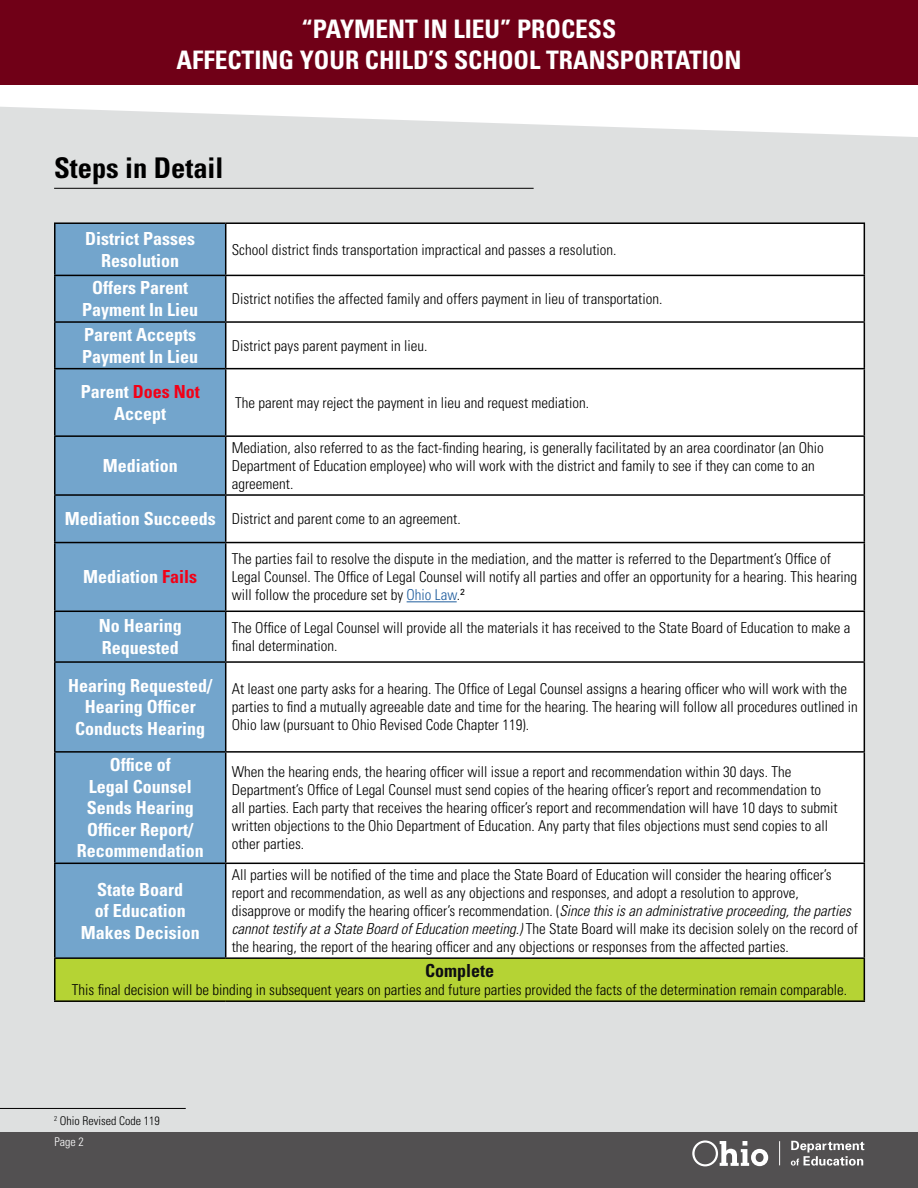
<style>
.page{position:relative;width:918px;height:1188px;background:#fff}
.page>*{position:absolute;margin:0;border:0;box-sizing:border-box;transform-origin:0 0}
.t1{font:700 condensed 28.5px "Univers LT Std";color:#000}
.t2{font:700 condensed 25.5px "Univers LT Std";color:#fff}
.t3{font:700 condensed 18px/21.6px "Univers LT Std";color:#fff;text-align:center}
.t4{font:700 condensed 18px "Univers LT Std";color:#f20017}
.t5{font:700 condensed 18px "Univers LT Std";color:#0e0e12}
.t6{font:300 condensed 15px/18px "Univers LT Std";color:#000}
.t7{font:300 condensed 12px "Univers LT Std";color:#000}
.t8{font:300 condensed 12px "Univers LT Std";color:#fff}
.s1{color:#fff}
.s2{color:#f20017}
.s3{color:#215e9e}
.s4{font-style:italic}
</style>
<div class="page">
<div style="left:0;top:106px;width:918px;height:1027px;background:#dee0e0"></div>
<div style="left:0;top:1133px;width:918px;height:55px;background:#525051"></div>
<div style="left:0;top:0;width:918px;height:84px;background:#700017"></div>
<hr style="left:54px;top:188px;width:480px;height:1px;background:#000">
<div style="left:56px;top:224px;width:169px;height:733px;background:#73a5cc"></div>
<svg style="left:226px;top:224px;width:638px;height:733px"></svg>
<div style="left:55px;top:958px;width:809px;height:43px;background:#b5d334"></div>
<hr style="left:54px;top:222px;width:172px;height:2px;background:#000">
<hr style="left:54px;top:224px;width:2px;height:51px;background:#000">
<hr style="left:226px;top:222px;width:639px;height:2px;background:#000">
<hr style="left:225px;top:224px;width:1px;height:51px;background:#000">
<hr style="left:864px;top:224px;width:1px;height:51px;background:#000">
<hr style="left:54px;top:275px;width:172px;height:1px;background:#000">
<hr style="left:54px;top:276px;width:2px;height:45px;background:#000">
<hr style="left:226px;top:275px;width:639px;height:1px;background:#000">
<hr style="left:225px;top:276px;width:1px;height:45px;background:#000">
<hr style="left:864px;top:276px;width:1px;height:45px;background:#000">
<hr style="left:54px;top:321px;width:172px;height:2px;background:#000">
<hr style="left:54px;top:323px;width:2px;height:45px;background:#000">
<hr style="left:226px;top:321px;width:639px;height:2px;background:#000">
<hr style="left:225px;top:323px;width:1px;height:45px;background:#000">
<hr style="left:864px;top:323px;width:1px;height:45px;background:#000">
<hr style="left:54px;top:368px;width:172px;height:1px;background:#000">
<hr style="left:54px;top:369px;width:2px;height:66px;background:#000">
<hr style="left:226px;top:368px;width:639px;height:1px;background:#000">
<hr style="left:225px;top:369px;width:1px;height:66px;background:#000">
<hr style="left:864px;top:369px;width:1px;height:66px;background:#000">
<hr style="left:54px;top:435px;width:172px;height:2px;background:#000">
<hr style="left:54px;top:437px;width:2px;height:57px;background:#000">
<hr style="left:226px;top:435px;width:639px;height:2px;background:#000">
<hr style="left:225px;top:437px;width:1px;height:57px;background:#000">
<hr style="left:864px;top:437px;width:1px;height:57px;background:#000">
<hr style="left:54px;top:494px;width:172px;height:2px;background:#000">
<hr style="left:54px;top:496px;width:2px;height:46px;background:#000">
<hr style="left:226px;top:494px;width:639px;height:2px;background:#000">
<hr style="left:225px;top:496px;width:1px;height:46px;background:#000">
<hr style="left:864px;top:496px;width:1px;height:46px;background:#000">
<hr style="left:54px;top:542px;width:172px;height:1px;background:#000">
<hr style="left:54px;top:543px;width:2px;height:68px;background:#000">
<hr style="left:226px;top:542px;width:639px;height:1px;background:#000">
<hr style="left:225px;top:543px;width:1px;height:68px;background:#000">
<hr style="left:864px;top:543px;width:1px;height:68px;background:#000">
<hr style="left:54px;top:611px;width:172px;height:1px;background:#000">
<hr style="left:54px;top:612px;width:2px;height:49px;background:#000">
<hr style="left:226px;top:611px;width:639px;height:1px;background:#000">
<hr style="left:225px;top:612px;width:1px;height:49px;background:#000">
<hr style="left:864px;top:612px;width:1px;height:49px;background:#000">
<hr style="left:54px;top:661px;width:172px;height:2px;background:#000">
<hr style="left:54px;top:663px;width:2px;height:88px;background:#000">
<hr style="left:226px;top:661px;width:639px;height:2px;background:#000">
<hr style="left:225px;top:663px;width:1px;height:88px;background:#000">
<hr style="left:864px;top:663px;width:1px;height:88px;background:#000">
<hr style="left:54px;top:751px;width:172px;height:2px;background:#000">
<hr style="left:54px;top:753px;width:2px;height:110px;background:#000">
<hr style="left:226px;top:751px;width:639px;height:2px;background:#000">
<hr style="left:225px;top:753px;width:1px;height:110px;background:#000">
<hr style="left:864px;top:753px;width:1px;height:110px;background:#000">
<hr style="left:54px;top:863px;width:172px;height:1px;background:#000">
<hr style="left:54px;top:864px;width:2px;height:93px;background:#000">
<hr style="left:226px;top:863px;width:639px;height:1px;background:#000">
<hr style="left:225px;top:864px;width:1px;height:93px;background:#000">
<hr style="left:864px;top:864px;width:1px;height:93px;background:#000">
<hr style="left:54px;top:957px;width:172px;height:2px;background:#000">
<hr style="left:54px;top:959px;width:2px;height:41px;background:#000">
<hr style="left:226px;top:957px;width:639px;height:2px;background:#000">
<hr style="left:864px;top:959px;width:1px;height:41px;background:#000">
<hr style="left:54px;top:1000px;width:172px;height:2px;background:#000">
<hr style="left:226px;top:1000px;width:639px;height:2px;background:#000">
<hr style="left:407px;top:601px;width:50px;height:1px;background:#215e9e">
<svg style="left:692px;top:1140px;width:76px;height:26px"></svg>
<svg style="left:779px;top:1141px;width:1px;height:24px"></svg>
<svg style="left:791px;top:1141px;width:73px;height:25px"></svg>
<hr style="left:0;top:1108px;width:186px;height:1px;background:#000">
<p class="t2" style="left:302px;top:13px;width:316px">“PAYMENT IN LIEU” PROCESS</p>
<p class="t2" style="left:176px;top:44px;width:567px">AFFECTING YOUR CHILD’S SCHOOL TRANSPORTATION</p>
<p class="t1" style="left:54px;top:151px;width:171px">Steps in Detail</p>
<p class="t3" style="left:85px;top:228px;width:111px">District Passes<br>Resolution</p>
<p class="t6" style="left:232px;top:240px;width:386px">School district finds transportation impractical and passes a resolution.</p>
<p class="t3" style="left:82px;top:277px;width:117px">Offers Parent<br>Payment In Lieu</p>
<p class="t6" style="left:232px;top:290px;width:432px">District notifies the affected family and offers payment in lieu of transportation.</p>
<p class="t3" style="left:84px;top:324px;width:113px">Parent Accepts</p>
<p class="t3" style="left:82px;top:345px;width:117px">Payment In Lieu</p>
<p class="t4" style="left:81px;top:381px;width:120px"><span class="s1">Parent</span> Does Not</p>
<p class="t3" style="left:114px;top:402px;width:54px">Accept</p>
<p class="t3" style="left:103px;top:455px;width:77px">Mediation</p>
<p class="t6" style="left:232px;top:337px;width:197px">District pays parent payment in lieu.</p>
<p class="t6" style="left:235px;top:394px;width:355px">The parent may reject the payment in lieu and request mediation.</p>
<p class="t6" style="left:232px;top:439px;width:594px">Mediation, also referred to as the fact-finding hearing, is generally facilitated by an area coordinator (an Ohio<br>Department of Education employee) who will work with the district and family to see if they can come to an agreement.</p>
<p class="t3" style="left:65px;top:508px;width:153px">Mediation Succeeds</p>
<p class="t6" style="left:232px;top:510px;width:231px">District and parent come to an agreement.</p>
<p class="t3" style="left:83px;top:566px;width:115px">Mediation <span class="s2">Fails</span></p>
<p class="t6" style="left:232px;top:550px;width:627px">The parties fail to resolve the dispute in the mediation, and the matter is referred to the Department’s Office of<br>Legal Counsel. The Office of Legal Counsel will notify all parties and offer an opportunity for a hearing. This hearing will follow the procedure set by <span class="s3">Ohio Law</span>.<sup>2</sup></p>
<p class="t3" style="left:99px;top:615px;width:84px;text-align:left">No Hearing<br>Requested</p>
<p class="t6" style="left:232px;top:619px;width:620px">The Office of Legal Counsel will provide all the materials it has received to the State Board of Education to make a final determination.</p>
<p class="t3" style="left:68px;top:675px;width:145px">Hearing Requested/</p>
<p class="t3" style="left:85px;top:696px;width:112px">Hearing Officer</p>
<p class="t3" style="left:75px;top:718px;width:131px">Conducts Hearing</p>
<p class="t6" style="left:232px;top:680px;width:628px">At least one party asks for a hearing. The Office of Legal Counsel assigns a hearing officer who will work with the parties to find a mutually agreeable date and time for the hearing. The hearing will follow all procedures outlined in<br>Ohio law (pursuant to Ohio Revised Code Chapter 119).</p>
<p class="t3" style="left:77px;top:754px;width:129px">Office of<br>Legal Counsel<br>Sends Hearing<br>Officer Report/<br>Recommendation</p>
<p class="t6" style="left:232px;top:763px;width:607px">When the hearing ends, the hearing officer will issue a report and recommendation within 30 days. The Department’s Office of Legal Counsel must send copies of the hearing officer’s report and recommendation to all parties. Each party that receives the hearing officer’s report and recommendation will have 10 days to submit written objections to the Ohio Department of Education. Any party that files objections must send copies to all other parties.</p>
<p class="t3" style="left:97px;top:878px;width:88px">State Board</p>
<p class="t3" style="left:95px;top:900px;width:93px">of Education</p>
<p class="t3" style="left:81px;top:922px;width:120px">Makes Decision</p>
<p class="t6" style="left:232px;top:866px;width:628px">All parties will be notified of the time and place the State Board of Education will consider the hearing officer’s report and recommendation, as well as any objections and responses, and adopt a resolution to approve, disapprove or modify the hearing officer’s recommendation. (<span class="s4">Since this is an administrative proceeding, the parties cannot testify at a State Board of Education meeting.)</span> The State Board will make its decision solely on the record of the hearing, the report of the hearing officer and any objections or responses from the affected parties.</p>
<p class="t5" style="left:425px;top:960px;width:71px">Complete</p>
<p class="t6" style="left:72px;top:981px;width:777px">This final decision will be binding in subsequent years on parties and future parties provided the facts of the determination remain comparable.</p>
<p class="t7" style="left:54px;top:1114px;width:107px"><sup>2</sup> Ohio Revised Code 119</p>
<p class="t8" style="left:55px;top:1135px;width:31px">Page 2</p>
</div>
